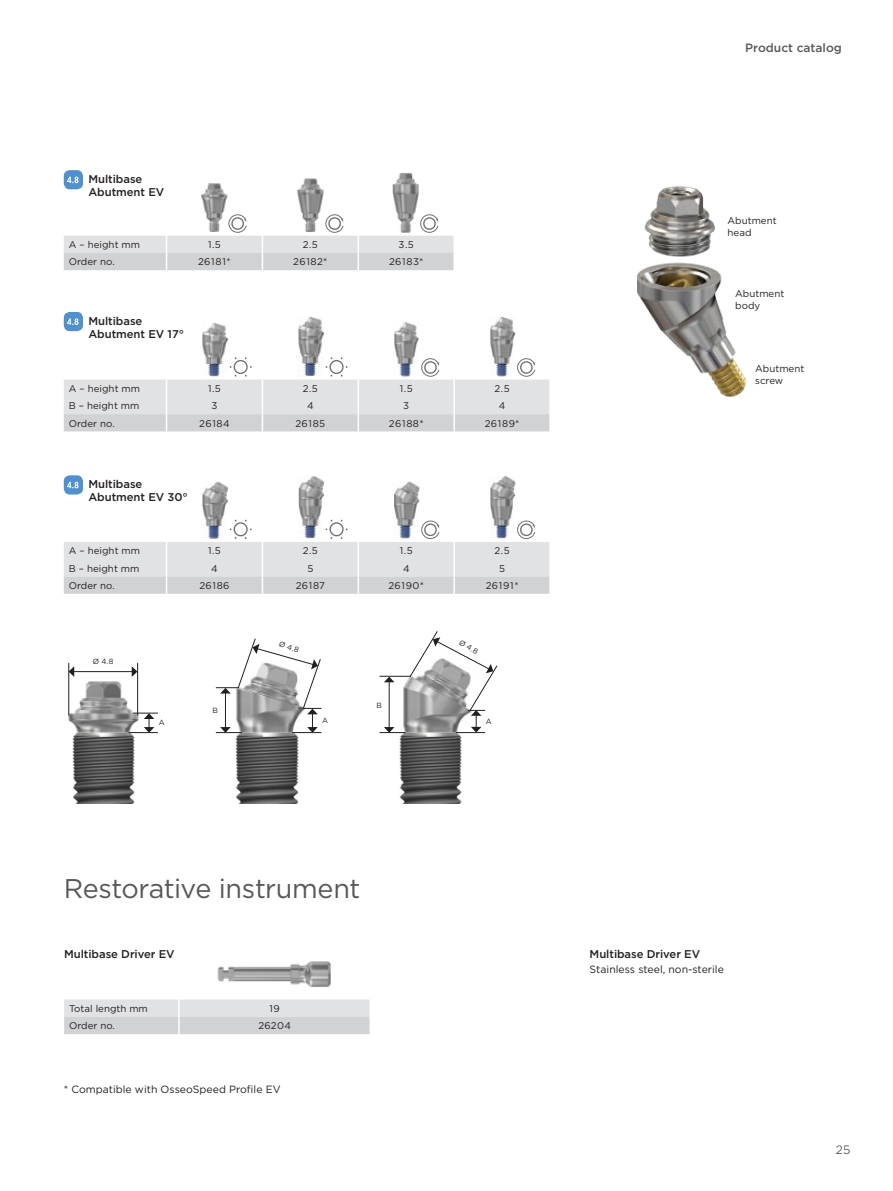
<style>
.page{position:relative;width:893px;height:1191px;background:#fff}
.page>*{position:absolute;margin:0;border:0;box-sizing:border-box;transform-origin:0 0}
.Heading_2_Gotham{font:27px "Gotham";letter-spacing:-.015em;color:#57585a}
.Subsection_title_Got{font:500 12px "Gotham";color:#57585a}
.t1{font:300 12px "Gotham";color:#231f20}
.Heading_product{font:500 11.25px/12.8px "Gotham";letter-spacing:-.005em;color:#231f20}
.Captions_Gotham_Book{font:10.5px "Gotham";color:#231f20}
.Heading_product-2{font:10.5px "Gotham";color:#231f20}
.Product_info_1{font:9.75px/12px "Gotham";color:#231f20}
.Product_info_2{font:9.75px "Gotham";letter-spacing:.025em;color:#231f20}
.Measurements{font:7.5px "Gotham";color:#231f20}
</style>
<div class="page">
<img style="left:637px;top:186px;width:110px;height:212px">
<img style="left:201px;top:183px;width:27px;height:31px">
<img style="left:297px;top:178px;width:27px;height:36px">
<img style="left:392px;top:173px;width:27px;height:41px">
<svg style="left:64px;top:214px;width:390px;height:56px"></svg>
<img style="left:202px;top:323px;width:26px;height:34px">
<img style="left:298px;top:317px;width:26px;height:40px">
<img style="left:394px;top:322px;width:25px;height:35px">
<img style="left:489px;top:317px;width:27px;height:40px">
<svg style="left:64px;top:357px;width:486px;height:74px"></svg>
<img style="left:202px;top:482px;width:26px;height:38px">
<img style="left:298px;top:476px;width:26px;height:44px">
<img style="left:394px;top:481px;width:26px;height:39px">
<img style="left:490px;top:476px;width:26px;height:44px">
<svg style="left:64px;top:520px;width:486px;height:74px"></svg>
<div style="left:64px;top:170px;width:19px;height:19px;background:#5090cc;border-radius:6px"></div>
<svg style="left:67px;top:176px;width:12px;height:7px"></svg>
<div style="left:64px;top:312px;width:19px;height:19px;background:#5090cc;border-radius:6px"></div>
<svg style="left:67px;top:318px;width:12px;height:7px"></svg>
<div style="left:64px;top:475px;width:19px;height:19px;background:#5090cc;border-radius:6px"></div>
<svg style="left:67px;top:482px;width:12px;height:6px"></svg>
<svg style="left:64px;top:999px;width:306px;height:35px;background:#d9dadc"></svg>
<img style="left:217px;top:961px;width:114px;height:26px">
<img style="left:68px;top:677px;width:73px;height:57px">
<img style="left:69px;top:725px;width:71px;height:79px">
<svg style="left:129px;top:713px;width:29px;height:20px"></svg>
<hr style="left:69px;top:663px;width:1px;height:52px;background:#231f20">
<hr style="left:137px;top:663px;width:1px;height:52px;background:#231f20">
<hr style="left:73px;top:671px;width:60px;height:1px;background:#231f20">
<svg style="left:69px;top:666px;width:5px;height:11px"></svg>
<svg style="left:132px;top:666px;width:5px;height:11px"></svg>
<img style="left:232px;top:733px;width:71px;height:71px">
<svg style="left:216px;top:638px;width:105px;height:95px"></svg>
<img style="left:396px;top:733px;width:71px;height:71px">
<svg style="left:380px;top:631px;width:117px;height:102px"></svg>
<p class="Heading_product" style="left:88px;top:173px;width:77px">Multibase<br>Abutment EV</p>
<p class="Product_info_1" style="left:69px;top:238px;width:73px">A – height mm</p>
<p class="Product_info_2" style="left:208px;top:238px;width:14px">1.5</p>
<p class="Product_info_2" style="left:303px;top:238px;width:17px">2.5</p>
<p class="Product_info_2" style="left:399px;top:238px;width:17px">3.5</p>
<p class="Product_info_1" style="left:69px;top:256px;width:47px">Order no.</p>
<p class="Product_info_2" style="left:198px;top:256px;width:34px">26 1 8 1 *</p>
<p class="Product_info_2" style="left:293px;top:256px;width:36px">26 1 82*</p>
<p class="Product_info_2" style="left:389px;top:256px;width:36px">26 1 83*</p>
<p class="Heading_product" style="left:88px;top:314px;width:97px">Multibase<br>Abutment EV 17°</p>
<p class="Product_info_1" style="left:69px;top:382px;width:73px">A – height mm</p>
<p class="Product_info_2" style="left:208px;top:382px;width:14px">1.5</p>
<p class="Product_info_2" style="left:303px;top:382px;width:17px">2.5</p>
<p class="Product_info_2" style="left:400px;top:382px;width:14px">1.5</p>
<p class="Product_info_2" style="left:495px;top:382px;width:17px">2.5</p>
<p class="Product_info_1" style="left:69px;top:400px;width:72px">B – height mm</p>
<p class="Product_info_2" style="left:211px;top:400px;width:7px">3</p>
<p class="Product_info_2" style="left:307px;top:400px;width:8px">4</p>
<p class="Product_info_2" style="left:403px;top:400px;width:7px">3</p>
<p class="Product_info_2" style="left:499px;top:400px;width:8px">4</p>
<p class="Product_info_1" style="left:69px;top:417px;width:47px">Order no.</p>
<p class="Product_info_2" style="left:199px;top:417px;width:32px">26 1 84</p>
<p class="Product_info_2" style="left:295px;top:417px;width:31px">26 1 85</p>
<p class="Product_info_2" style="left:389px;top:417px;width:36px">26 1 88*</p>
<p class="Product_info_2" style="left:485px;top:417px;width:36px">26 1 89*</p>
<p class="Heading_product" style="left:88px;top:478px;width:101px">Multibase<br>Abutment EV 30°</p>
<p class="Product_info_1" style="left:69px;top:545px;width:73px">A – height mm</p>
<p class="Product_info_2" style="left:208px;top:545px;width:14px">1.5</p>
<p class="Product_info_2" style="left:303px;top:545px;width:17px">2.5</p>
<p class="Product_info_2" style="left:400px;top:545px;width:14px">1.5</p>
<p class="Product_info_2" style="left:495px;top:545px;width:17px">2.5</p>
<p class="Product_info_1" style="left:69px;top:562px;width:72px">B – height mm</p>
<p class="Product_info_2" style="left:211px;top:562px;width:8px">4</p>
<p class="Product_info_2" style="left:307px;top:562px;width:7px">5</p>
<p class="Product_info_2" style="left:403px;top:562px;width:8px">4</p>
<p class="Product_info_2" style="left:499px;top:562px;width:7px">5</p>
<p class="Product_info_1" style="left:69px;top:579px;width:47px">Order no.</p>
<p class="Product_info_2" style="left:199px;top:579px;width:32px">26 1 86</p>
<p class="Product_info_2" style="left:296px;top:579px;width:31px">26 1 87</p>
<p class="Product_info_2" style="left:388px;top:579px;width:37px">26 1 90*</p>
<p class="Product_info_2" style="left:486px;top:579px;width:34px">26 1 9 1 *</p>
<p class="Measurements" style="left:93px;top:657px;width:22px">Ø 4.8</p>
<p class="Measurements" style="left:159px;top:718px;width:7px">A</p>
<p class="Measurements" style="left:213px;top:705px;width:7px">B</p>
<p class="Measurements" style="left:281px;top:639px;width:22px;rotate:18deg">Ø 4.8</p>
<p class="Measurements" style="left:322px;top:715px;width:7px">A</p>
<p class="Measurements" style="left:376px;top:700px;width:7px">B</p>
<p class="Heading_2_Gotham" style="left:64px;top:871px;width:298px">Restorative instrument</p>
<p class="Heading_product" style="left:64px;top:947px;width:112px">Multibase Driver EV</p>
<p class="Product_info_1" style="left:69px;top:1002px;width:80px">Total length mm</p>
<p class="Product_info_2" style="left:270px;top:1002px;width:12px">19</p>
<p class="Product_info_1" style="left:69px;top:1019px;width:47px">Order no.</p>
<p class="Product_info_2" style="left:258px;top:1019px;width:34px">26204</p>
<p class="Captions_Gotham_Book" style="left:64px;top:1082px;width:218px">* Compatible with OsseoSpeed Profile EV</p>
<p class="Measurements" style="left:462px;top:637px;width:22px;rotate:30deg">Ø 4.8</p>
<p class="Measurements" style="left:486px;top:716px;width:7px">A</p>
<p class="Subsection_title_Got" style="left:745px;top:40px;width:98px">Product catalog</p>
<p class="Product_info_1" style="left:728px;top:214px;width:51px">Abutment head</p>
<p class="Product_info_1" style="left:735px;top:287px;width:51px">Abutment body</p>
<p class="Product_info_1" style="left:755px;top:363px;width:51px">Abutment screw</p>
<p class="Heading_product" style="left:590px;top:947px;width:112px">Multibase Driver EV</p>
<p class="Heading_product-2" style="left:590px;top:962px;width:136px">Stainless steel, non-sterile</p>
<p class="t1" style="left:836px;top:1142px;width:16px">25</p>
</div>
